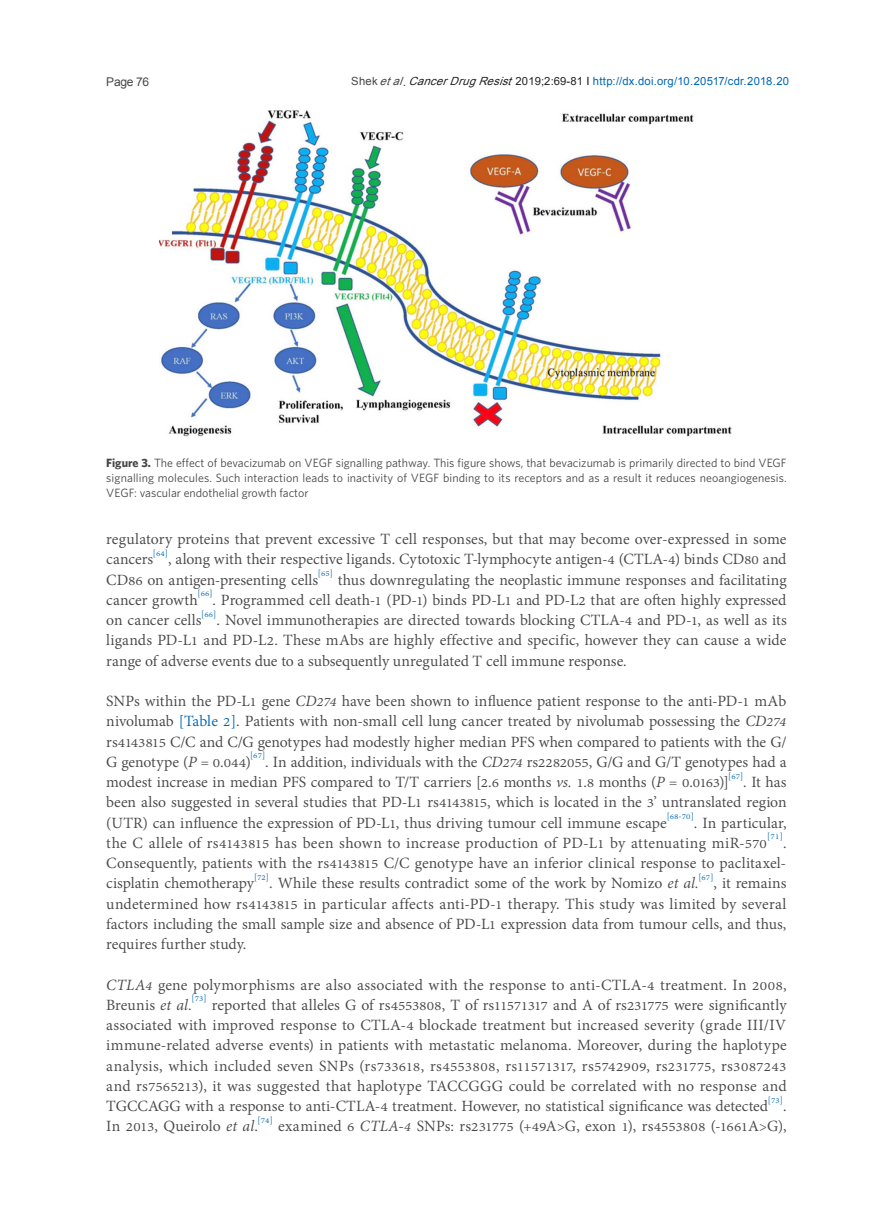
<style>
.page{position:relative;width:893px;height:1212px;background:#fff}
.page>*{position:absolute;margin:0;border:0;box-sizing:border-box;transform-origin:0 0}
.t1{font:19.2px/20.2px "Adobe Thai";color:#484648;text-align:justify}
.t2{font:12px/15px "Whitney";color:#484648;text-align:justify}
.t3{font:12px "Arial";color:#484648}
.t4{font:11.25px "Arial";letter-spacing:.025em;color:#0166b3}
.s1{font-style:inherit}
.s2{color:#484648}
.s3{font-style:italic;color:#484648}
.s4{font-style:italic;font-size:12px;color:#484648}
.s5{font-style:italic;color:#222}
.s6{color:#222}
.s7{color:#190f13}
.s8{font-weight:700}
.s9{font-style:italic}
.s10{color:#0166b3}
</style>
<div class="page">
<img style="left:159px;top:110px;width:573px;height:327px">
<p class="t3" style="left:106px;top:73px;width:44px">Page <span class="s1">76</span></p>
<p class="t4" style="left:351px;top:74px;width:439px"><span class="s2">Shek</span> <span class="s3">etal</span><span class="s4">.</span> <span class="s5">CancerDrugResist</span><span class="s6">2019;2:69-81</span> <span class="s7">I</span> http://dx.doi.org/10.20517/cdr.2018.20</p>
<p class="t2" style="left:106px;top:455px;width:682px"><span class="s8">Figure 3.</span> The effect of bevacizumab on VEGF signalling pathway. This figure shows, that bevacizumab is primarily directed to bind VEGF signalling molecules. Such interaction leads to inactivity of VEGF binding to its receptors and as a result it reduces neoangiogenesis.<br>VEGF: vascular endothelial growth factor</p>
<p class="t1" style="left:106px;top:527px;width:682px">regulatory proteins that prevent excessive T cell responses, but that may become over-expressed in some cancers<sup>[64]</sup>, along with their respective ligands. Cytotoxic T-lymphocyte antigen-4 (CTLA-4) binds CD80 and CD86 on antigen-presenting cells<sup>[65]</sup> thus downregulating the neoplastic immune responses and facilitating cancer growth<sup>[66]</sup>. Programmed cell death-1 (PD-1) binds PD-L1 and PD-L2 that are often highly expressed on cancer cells<sup>[66]</sup>. Novel immunotherapies are directed towards blocking CTLA-4 and PD-1, as well as its ligands PD-L1 and PD-L2. These mAbs are highly effective and specific, however they can cause a wide range of adverse events due to a subsequently unregulated T cell immune response.</p>
<p class="t1" style="left:106px;top:689px;width:682px">SNPs within the PD-L1 gene <span class="s9">CD274</span> have been shown to influence patient response to the anti-PD-1 mAb nivolumab <span class="s10">[Table 2]</span>. Patients with non-small cell lung cancer treated by nivolumab possessing the <span class="s9">CD274 </span>rs4143815 C/C and C/G genotypes had modestly higher median PFS when compared to patients with the G/ G genotype (<span class="s9">P</span> = 0.044)<sup>[67]</sup>. In addition, individuals with the <span class="s9">CD274</span> rs2282055, G/G and G/T genotypes had a modest increase in median PFS compared to T/T carriers [2.6 months <span class="s9">vs.</span> 1.8 months (<span class="s9">P</span> = 0.0163)]<sup>[67]</sup>. It has been also suggested in several studies that PD-L1 rs4143815, which is located in the 3’ untranslated region (UTR) can influence the expression of PD-L1, thus driving tumour cell immune escape<sup>[68-70]</sup>. In particular, the C allele of rs4143815 has been shown to increase production of PD-L1 by attenuating miR-570<sup>[71]</sup>.<br>Consequently, patients with the rs4143815 C/C genotype have an inferior clinical response to paclitaxel&shy;cisplatin chemotherapy<sup>[72]</sup>. While these results contradict some of the work by Nomizo <span class="s9">et al.</span><sup>[67]</sup>, it remains undetermined how rs4143815 in particular affects anti-PD-1 therapy. This study was limited by several factors including the small sample size and absence of PD-L1 expression data from tumour cells, and thus, requires further study.</p>
<p class="t1" style="left:106px;top:973px;width:682px"><span class="s9">CTLA4</span> gene polymorphisms are also associated with the response to anti-CTLA-4 treatment. In 2008, Breunis <span class="s9">et al.</span><sup>[73]</sup> reported that alleles G of rs4553808, T of rs11571317 and A of rs231775 were significantly associated with improved response to CTLA-4 blockade treatment but increased severity (grade III/IV immune-related adverse events) in patients with metastatic melanoma. Moreover, during the haplotype analysis, which included seven SNPs (rs733618, rs4553808, rs11571317, rs5742909, rs231775, rs3087243 and rs7565213), it was suggested that haplotype TACCGGG could be correlated with no response and TGCCAGG with a response to anti-CTLA-4 treatment. However, no statistical significance was detected<sup>[73]</sup>.<br>In 2013, Queirolo <span class="s9">et al</span>.<sup>[74]</sup> examined 6 <span class="s9">CTLA-4</span> SNPs: rs231775 (+49A&gt;G, exon 1), rs4553808 (-1661A&gt;G),</p>
</div>
